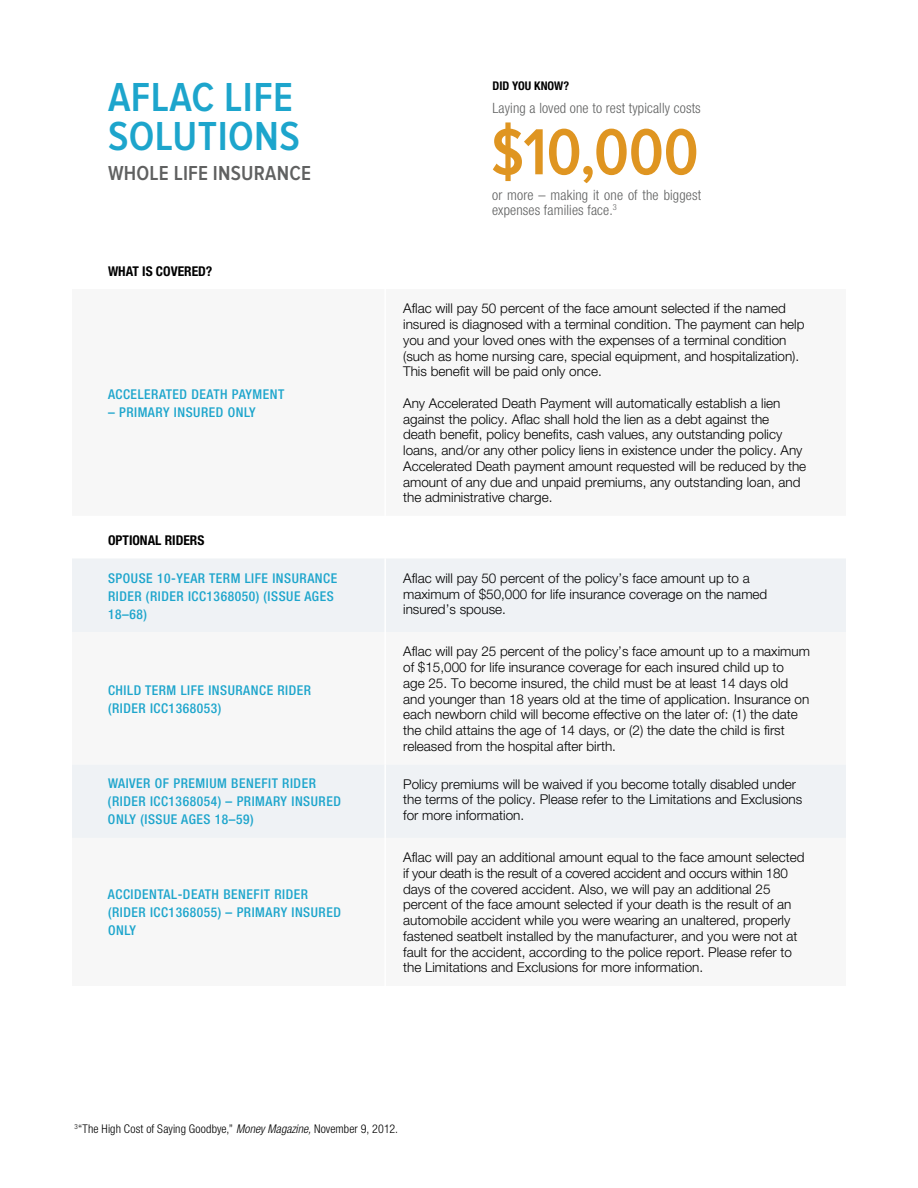
<style>
.page{position:relative;width:918px;height:1188px;background:#fff}
.page>*{position:absolute;margin:0;border:0;box-sizing:border-box;transform-origin:0 0}
.t1{font:600 67.5px "Proxima Nova Cond";color:#df9521}
.t2{font:600 42px/39px "Proxima Nova Cond";letter-spacing:.01em;color:#1da5cc}
.t3{font:600 21px "Proxima Nova Cond";letter-spacing:.01em;color:#606161}
.t4{font:300 condensed 14.25px/15px "Helvetica Neue LTCE";letter-spacing:.01em;color:#606161}
.t5{font:300 13.5px/15.8px "Helvetica Neue CELT";color:#000}
.t6{font:500 condensed 13.5px/18px "Helvetica Neue LTCE";letter-spacing:.04em;color:#1da5cc}
.t7{font:700 condensed 13.5px "Helvetica Neue LTCE";color:#000}
.t8{font:300 condensed 12px "Helvetica Neue LTCE";letter-spacing:.005em;color:#000}
.t9{font:700 condensed 12px "Helvetica Neue LTCE";color:#000}
.s1{font-style:italic}
</style>
<div class="page">
<div style="left:72px;top:559px;width:774px;height:73px;background:#eff2f5"></div>
<div style="left:72px;top:765px;width:774px;height:73px;background:#eff2f5"></div>
<hr style="left:384px;top:558px;width:2px;height:74px;background:#fff">
<hr style="left:384px;top:764px;width:2px;height:74px;background:#fff">
<h2 class="t2" style="left:108px;top:78px;width:134px">AFLAC LIFE<br>SOLU</h2>
<h2 class="t2" style="left:198px;top:117px;width:41px">TIONS</h2>
<h3 class="t3" style="left:108px;top:161px;width:75px">WHOLE LIFE</h3>
<h3 class="t3" style="left:213px;top:161px;width:12px">INSURANCE</h3>
<p class="t7" style="left:108px;top:263px;width:106px">WHAT IS COVERED?</p>
<p class="t6" style="left:108px;top:385px;width:178px">ACCELERATED DEATH PAYMENT</p>
<p class="t6" style="left:108px;top:403px;width:27px">– PRIMARY</p>
<p class="t6" style="left:174px;top:403px;width:70px">INSURED ONLY</p>
<p class="t9" style="left:493px;top:79px;width:78px">DID YOU KNOW?</p>
<p class="t4" style="left:492px;top:100px;width:210px">Laying a loved one to rest typically costs</p>
<h1 class="t1" style="left:491px;top:114px;width:209px">$10,000</h1>
<p class="t4" style="left:492px;top:187px;width:211px">or more – making it one of the biggest expenses families face.<sup>3</sup></p>
<p class="t5" style="left:403px;top:301px;width:403px">Aflac will pay 50 percent of the face amount selected if the named insured is diagnosed with a terminal condition. The payment can help you and your loved ones with the expenses of a terminal condition (such as home nursing care, special equipment, and hospitalization).<br>This benefit will be paid only once.</p>
<p class="t5" style="left:403px;top:395px;width:405px">Any Accelerated Death Payment will automatically establish a lien against the policy. Aflac shall hold the lien as a debt against the<br>death benefit, policy benefits, cash values, any outstanding policy loans, and/or any other policy liens in existence under the policy. Any Accelerated Death payment amount requested will be reduced by the amount of any due and unpaid premiums, any outstanding loan, and the administrative charge.</p>
<p class="t7" style="left:108px;top:532px;width:65px">OPTIONAL RIDERS</p>
<p class="t6" style="left:108px;top:569px;width:231px">SPOUSE 10-YEAR TERM LIFE INSURANCE<br>RIDER (RIDER ICC1368050) (ISSUE AGES<br>18–68)</p>
<p class="t5" style="left:403px;top:570px;width:366px">Aflac will pay 50 percent of the policy’s face amount up to a maximum of $50,000 for life insurance coverage on the named insured’s spouse.</p>
<p class="t6" style="left:108px;top:681px;width:205px">CHILD TERM LIFE INSURANCE RIDER (RIDER ICC1368053)</p>
<p class="t6" style="left:108px;top:775px;width:209px">WAIVER OF PREMIUM BENEFIT RIDER (RIDER ICC1368054) – PRIMARY</p>
<p class="t6" style="left:291px;top:792px;width:51px">INSURED</p>
<p class="t6" style="left:108px;top:810px;width:16px">ONLY</p>
<p class="t6" style="left:140px;top:810px;width:115px">(ISSUE AGES 18–59)</p>
<p class="t6" style="left:108px;top:885px;width:202px">ACCIDENTAL-DEATH BENEFIT RIDER (RIDER ICC1368055) – PRIMARY</p>
<p class="t6" style="left:291px;top:903px;width:51px">INSURED</p>
<p class="t6" style="left:108px;top:921px;width:16px">ONLY</p>
<p class="t5" style="left:403px;top:644px;width:408px">Aflac will pay 25 percent of the policy’s face amount up to a maximum of $15,000 for life insurance coverage for each insured child up to<br>age 25. To become insured, the child must be at least 14 days old and younger than 18 years old at the time of application. Insurance on each newborn child will become effective on the later of: (1) the date the child attains the age of 14 days, or (2) the date the child is first released from the hospital after birth.</p>
<p class="t5" style="left:403px;top:776px;width:401px">Policy premiums will be waived if you become totally disabled under the terms of the policy. Please refer to the Limitations and Exclusions for more information.</p>
<p class="t5" style="left:403px;top:849px;width:403px">Aflac will pay an additional amount equal to the face amount selected if your death is the result of a covered accident and occurs within 180 days of the covered accident. Also, we will pay an additional 25 percent of the face amount selected if your death is the result of an automobile accident while you were wearing an unaltered, properly fastened seatbelt installed by the manufacturer, and you were not at fault for the accident, according to the police report. Please refer to the Limitations and Exclusions for more information.</p>
<p class="t8" style="left:75px;top:1122px;width:325px"><sup>3</sup>“The High Cost of Saying Goodbye,” <span class="s1">Money Magazine,</span> November 9, 2012.</p>
</div>
